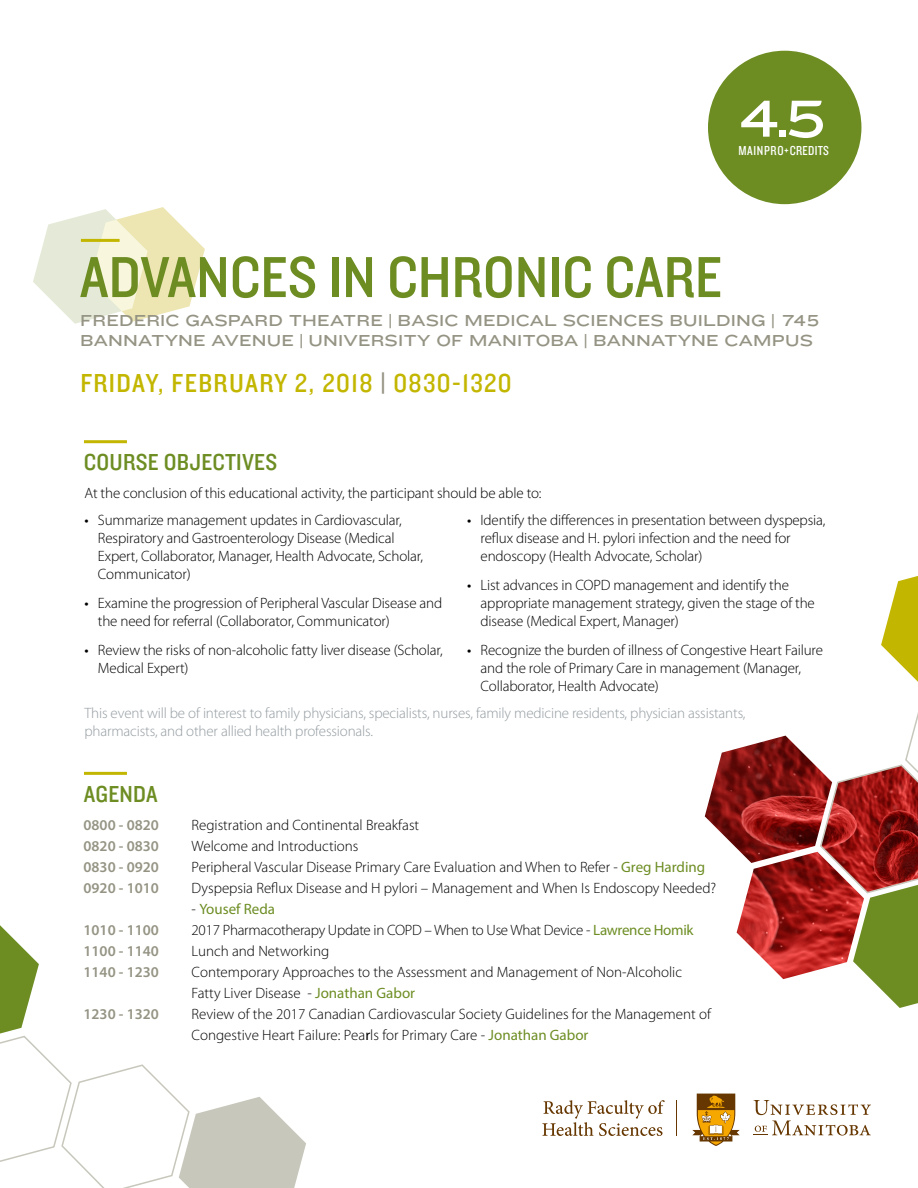
<style>
.page{position:relative;width:918px;height:1188px;background:#fff}
.page>*{position:absolute;margin:0;border:0;box-sizing:border-box;transform-origin:0 0}
.t1{font:60px "Knockout 30 Junior Welterwt";color:#6d8d23}
.t2{font:54px "Knockout HTF34 Junior Sumo";color:#fff}
.t3{font:27px "Knockout 30 Junior Welterwt";letter-spacing:.05em;color:#c3b600}
.t4{font:24px "Knockout 30 Junior Welterwt";letter-spacing:.01em;color:#6d8d23}
.t5{font:16.5px/19.2px "Knockout HTF34 Junior Sumo";letter-spacing:.01em;color:#959484}
.t6{font:300 15px/18px "Myriad Pro";letter-spacing:-.01em;color:#000}
.t7{font:300 15px/18px "Myriad Pro";letter-spacing:-.01em;color:#949ca1}
.t8{font:600 15px/21px "Myriad Pro";color:#959484;text-align:justify}
.t9{font:13.5px "Knockout 29 Junior Ltweight";letter-spacing:.035em;color:#fff}
.s1{color:#959484}
.s2{font-weight:400}
.s3{font-weight:400;color:#6d8d23}
</style>
<div class="page">
<svg style="left:0;top:925px;width:306px;height:263px"></svg>
<svg style="left:542px;top:1100px;width:123px;height:36px"></svg>
<hr style="left:676px;top:1100px;width:1px;height:36px;background:#663700">
<svg style="left:754px;top:1100px;width:117px;height:15px"></svg>
<svg style="left:754px;top:1121px;width:117px;height:15px"></svg>
<svg style="left:692px;top:1093px;width:48px;height:53px"></svg>
<div style="left:708px;top:51px;width:153px;height:153px;background:#6d8d23;border-radius:50%"></div>
<svg style="left:33px;top:207px;width:172px;height:117px"></svg>
<hr style="left:81px;top:239px;width:39px;height:3px;background:#c3b600">
<hr style="left:84px;top:440px;width:43px;height:3px;background:#c3b600">
<img style="left:705px;top:736px;width:114px;height:116px">
<svg style="left:819px;top:576px;width:99px;height:432px"></svg>
<img style="left:737px;top:852px;width:127px;height:127px">
<hr style="left:84px;top:772px;width:43px;height:3px;background:#c3b600">
<h2 class="t2" style="left:738px;top:88px;width:89px">4.5</h2>
<p class="t9" style="left:738px;top:142px;width:92px">MAINPRO+CREDITS</p>
<h1 class="t1" style="left:80px;top:237px;width:644px">ADVANCES IN CHRONIC CARE</h1>
<p class="t5" style="left:80px;top:311px;width:741px">FREDERIC GASPARD THEATRE | BASIC MEDICAL SCIENCES BUILDING | 745<br>BANNATYNE AVENUE | UNIVERSITY OF MANITOBA | BANNATYNE CAMPUS</p>
<h3 class="t3" style="left:80px;top:364px;width:433px">FRIDAY, FEBRUARY 2, 2018 <span class="s1">|</span> 0830-1320</h3>
<h3 class="t4" style="left:84px;top:446px;width:195px">COURSE OBJECTIVES</h3>
<p class="t6" style="left:84px;top:483px;width:459px">At the conclusion of this educational activity, the participant should be able to:</p>
<p class="t6" style="left:98px;top:511px;width:327px;text-indent:-13px"><span class="s2">•</span> Summarize management updates in Cardiovascular, Respiratory and Gastroenterology Disease (Medical Expert, Collaborator, Manager, Health Advocate, Scholar, Communicator)</p>
<p class="t6" style="left:98px;top:594px;width:346px;text-indent:-14px"><span class="s2">•</span> Examine the progression of Peripheral Vascular Disease and the need for referral (Collaborator, Communicator)</p>
<p class="t6" style="left:98px;top:641px;width:346px;text-indent:-13px"><span class="s2">•</span> Review the risks of non-alcoholic fatty liver disease (Scholar,<br>Medical Expert)</p>
<p class="t6" style="left:481px;top:511px;width:346px;text-indent:-14px"><span class="s2">•</span> Identify the differences in presentation between dyspepsia, reflux disease and H. pylori infection and the need for endoscopy (Health Advocate, Scholar)</p>
<p class="t6" style="left:481px;top:576px;width:336px;text-indent:-13px"><span class="s2">•</span> List advances in COPD management and identify the appropriate management strategy, given the stage of the disease (Medical Expert, Manager)</p>
<p class="t6" style="left:481px;top:641px;width:344px;text-indent:-14px"><span class="s2">•</span> Recognize the burden of illness of Congestive Heart Failure and the role of Primary Care in management (Manager,<br>Collaborator, Health Advocate)</p>
<p class="t7" style="left:84px;top:704px;width:663px">This event will be of interest to family physicians, specialists, nurses, family medicine residents, physician assistants, pharmacists, and other allied health professionals.</p>
<h3 class="t4" style="left:84px;top:778px;width:75px">AGENDA</h3>
<p class="t8" style="left:84px;top:814px;width:77px">0800 - 0820<br>0820 - 0830<br>0830 - 0920<br>0920 - 1010</p>
<p class="t8" style="left:84px;top:919px;width:77px">1010 - 1100<br>1100 - 1140<br>1140 - 1230</p>
<p class="t8" style="left:84px;top:1003px;width:77px">1230 - 1320</p>
<p class="t6" style="left:192px;top:815px;width:526px;line-height:20.9px">Registration and Continental Breakfast<br>Welcome and Introductions<br>Peripheral Vascular Disease Primary Care Evaluation and When to Refer - <span class="s3">Greg Harding </span>Dyspepsia Reflux Disease and H pylori – Management and When Is Endoscopy Needed?</p>
<p class="t6" style="left:192px;top:898px;width:521px;line-height:21px">- <span class="s3">Yousef Reda<br></span>2017 Pharmacotherapy Update in COPD – When to Use What Device - <span class="s3">Lawrence Homik </span>Lunch and Networking<br>Contemporary Approaches to the Assessment and Management of Non-Alcoholic Fatty Liver Disease - <span class="s3">Jonathan Gabor<br></span>Review of the 2017 Canadian Cardiovascular Society Guidelines for the Management of Congestive Heart Failure: Pea<span class="s2">r</span>ls for Primary Care - <span class="s3">Jonathan Gabor</span></p>
</div>
